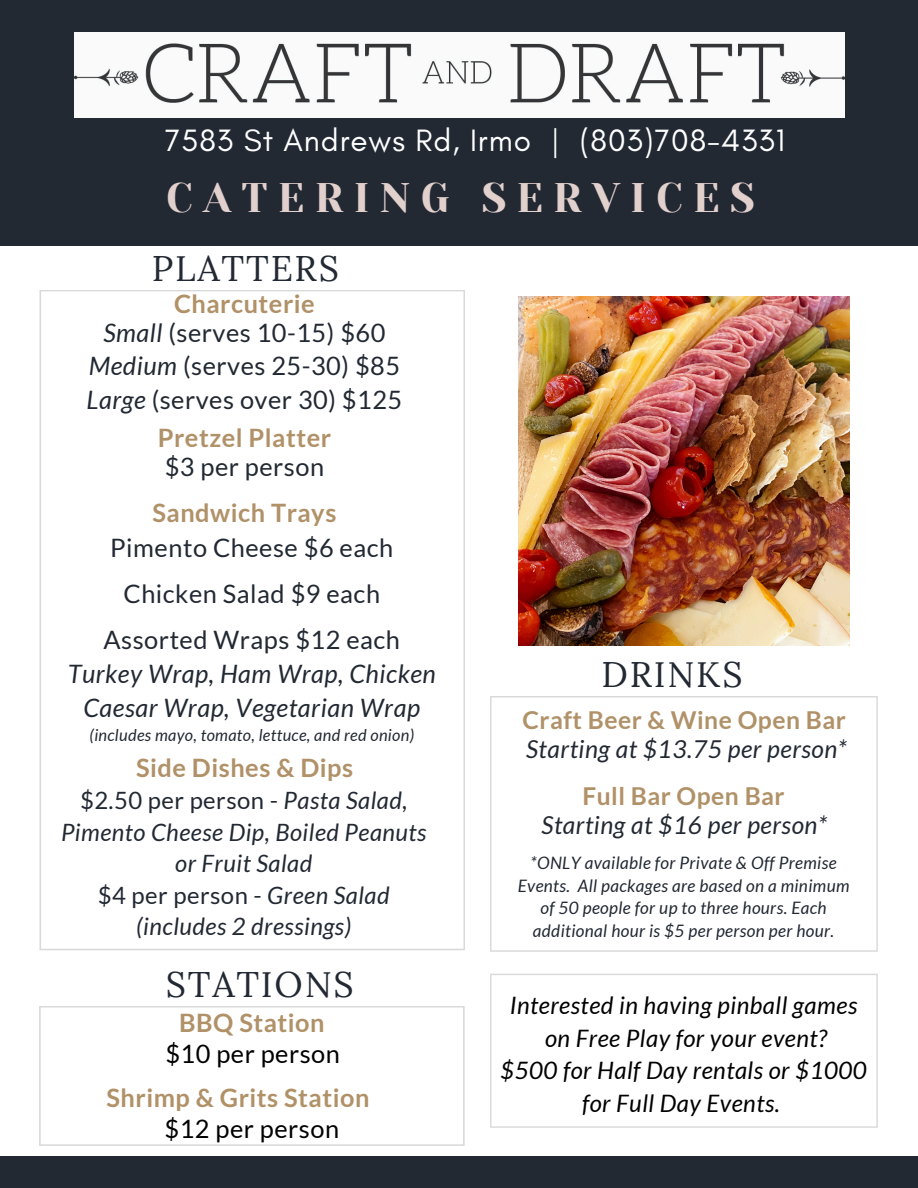
<style>
.page{position:relative;width:918px;height:1188px;background:#fff}
.page>*{position:absolute;margin:0;border:0;box-sizing:border-box;transform-origin:0 0}
.t1{font:41.1px "Yeseva One";letter-spacing:.25em;color:#e2d0cd}
.t2{font:35.55px "Lora";letter-spacing:.05em;color:#222933}
.t3{font:31.5px "Glacial Indifference";letter-spacing:.03em;color:#fff}
.t4{font:25.35px/33.3px "Lato";letter-spacing:.02em;color:#222933;text-align:center}
.t5{font:700 25.35px "Lato";letter-spacing:.02em;color:#b09168}
.t6{font:italic 25.35px/34px "Lato";letter-spacing:.02em;color:#222933;text-align:center}
.t7{font:25.35px "Lato";letter-spacing:.02em;color:#000}
.t8{font:italic 24.6px "Lato";letter-spacing:.02em;color:#222933}
.t9{font:700 24.6px "Lato";letter-spacing:.02em;color:#b09168}
.t10{font:italic 24px/32.7px "Lato";letter-spacing:.02em;color:#000;text-align:center}
.t11{font:italic 23.85px/31.5px "Lato";letter-spacing:.02em;color:#222933;text-align:center}
.t12{font:italic 17.1px/22.5px "Lato";letter-spacing:.02em;color:#222933;text-align:center}
.t13{font:italic 16.35px "Lato";letter-spacing:.02em;color:#222933}
.s1{font-style:italic}
.s2{font-style:normal}
</style>
<div class="page">
<div style="left:0;top:0;width:918px;height:245px;background:#222933"></div>
<div style="left:0;top:1156px;width:918px;height:32px;background:#222933"></div>
<svg style="left:40px;top:290px;width:425px;height:660px"></svg>
<svg style="left:490px;top:696px;width:388px;height:256px"></svg>
<img style="left:74px;top:33px;width:771px;height:84px">
<img style="left:518px;top:297px;width:332px;height:348px">
<svg style="left:39px;top:1006px;width:426px;height:140px"></svg>
<svg style="left:490px;top:974px;width:388px;height:154px"></svg>
<p class="t3" style="left:165px;top:121px;width:622px">7583 St Andrews Rd, Irmo | (803)708-4331</p>
<p class="t1" style="left:166px;top:175px;width:590px">CATERING SERVICES</p>
<p class="t2" style="left:152px;top:245px;width:188px">PLATTERS</p>
<p class="t5" style="left:174px;top:288px;width:142px">Charcuterie</p>
<h1 class="t4" style="left:87px;top:316px;width:317px"><span class="s1">Small</span> (serves 10-15) $60<br><span class="s1">Medium</span> (serves 25-30) $85<br><span class="s1">Large</span> (serves over 30) $125</h1>
<h5 class="t5" style="left:158px;top:422px;width:175px">Pretzel Platter</h5>
<h4 class="t4" style="left:165px;top:450px;width:161px">$3 per person</h4>
<h2 class="t5" style="left:152px;top:497px;width:185px">Sandwich Trays</h2>
<h5 class="t4" style="left:110px;top:530px;width:284px">Pimento Cheese $6 each</h5>
<p class="t4" style="left:123px;top:576px;width:258px">Chicken Salad $9 each</p>
<h2 class="t4" style="left:104px;top:622px;width:298px">Assorted Wraps $12 each</h2>
<h4 class="t6" style="left:68px;top:656px;width:370px">Turkey Wrap, Ham Wrap, Chicken<br>Caesar Wrap, Vegetarian Wrap</h4>
<h4 class="t13" style="left:89px;top:725px;width:326px">(includes mayo, tomato, lettuce, and red onion)</h4>
<p class="t5" style="left:136px;top:751px;width:219px">Side Dishes &amp; Dips</p>
<p class="t11" style="left:61px;top:784px;width:367px"><span class="s2">$2.50 per person -</span> Pasta Salad,<br>Pimento Cheese Dip, Boiled Peanuts or Fruit Salad<br><span class="s2">$4 per person -</span> Green Salad (includes 2 dressings)</p>
<h4 class="t2" style="left:166px;top:961px;width:189px">STATIONS</h4>
<h5 class="t5" style="left:179px;top:1007px;width:147px">BBQ Station</h5>
<p class="t7" style="left:165px;top:1038px;width:176px">$10 per person</p>
<h5 class="t5" style="left:106px;top:1082px;width:264px">Shrimp &amp; Grits Station</h5>
<h2 class="t7" style="left:165px;top:1113px;width:176px">$12 per person</h2>
<h4 class="t2" style="left:602px;top:651px;width:142px">DRINKS</h4>
<h4 class="t9" style="left:522px;top:704px;width:325px">Craft Beer &amp; Wine Open Bar</h4>
<h5 class="t8" style="left:526px;top:734px;width:322px">Starting at $13.75 per person*</h5>
<h4 class="t9" style="left:582px;top:780px;width:204px">Full Bar Open Bar</h4>
<h5 class="t8" style="left:542px;top:810px;width:287px">Starting at $16 per person*</h5>
<h5 class="t12" style="left:518px;top:852px;width:333px">*ONLY available for Private &amp; Off Premise Events. All packages are based on a minimum of 50 people for up to three hours. Each additional hour is $5 per person per hour.</h5>
<h4 class="t10" style="left:500px;top:988px;width:368px">Interested in having pinball games on Free Play for your event?<br>$500 for Half Day rentals or $1000 for Full Day Events.</h4>
</div>
